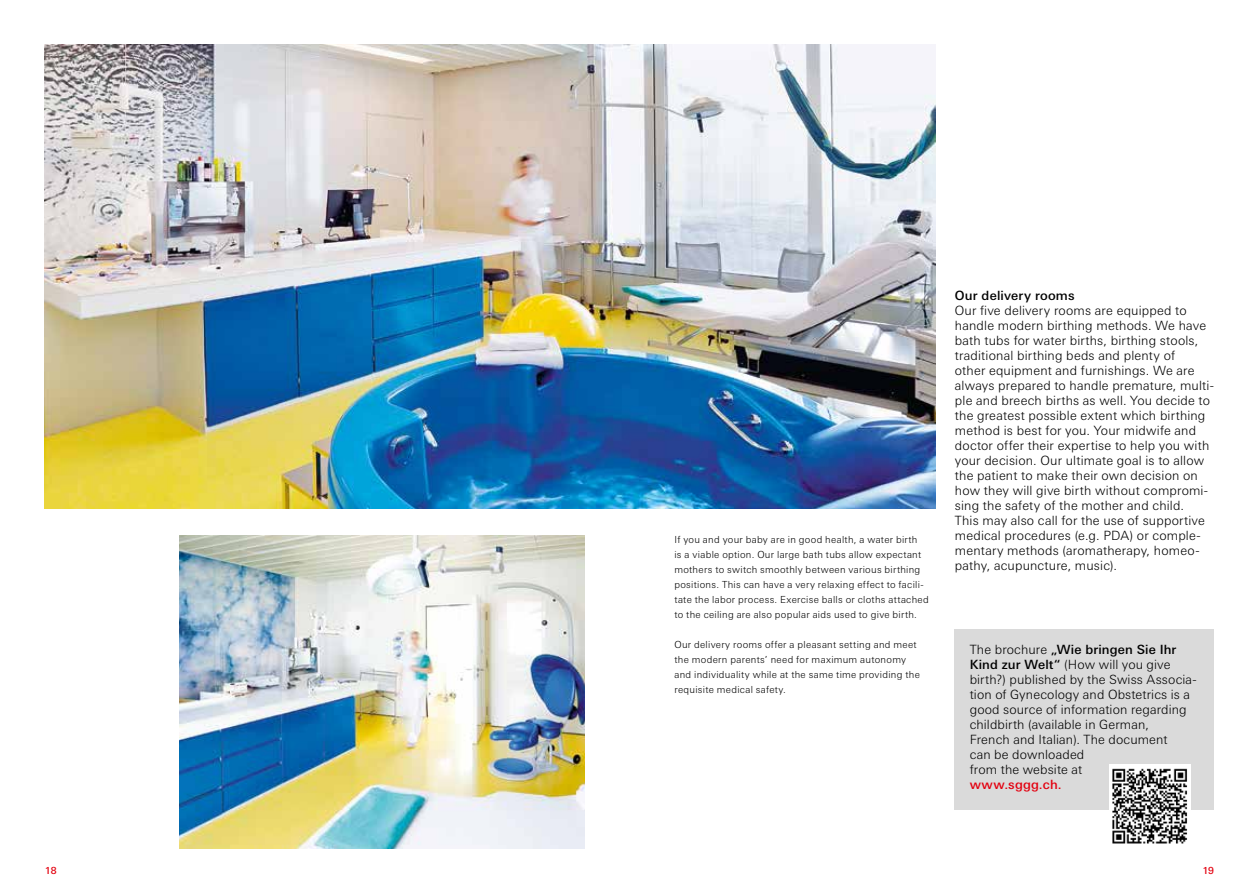
<style>
.page{position:relative;width:1259px;height:893px;background:#fff}
.page>*{position:absolute;margin:0;border:0;box-sizing:border-box;transform-origin:0 0}
.t1{font:300 12.75px/15px "Linotype Univers Basic";letter-spacing:.01em;color:#000}
.t2{font:500 12.75px "Linotype Univers Basic";letter-spacing:.02em;color:#000}
.t3{font:500 12.75px "Linotype Univers Basic";letter-spacing:.015em;color:#e3000f}
.t4{font:300 9.75px/15px "Linotype Univers Basic";letter-spacing:.03em;color:#000}
.t5{font:500 9.75px "Linotype Univers Basic";color:#e3000f}
.s1{font-weight:500}
</style>
<div class="page">
<img style="left:180px;top:536px;width:404px;height:312px">
<img style="left:45px;top:45px;width:890px;height:463px">
<div style="left:955px;top:630px;width:259px;height:180px;background:#dadada"></div>
<img style="left:1109px;top:765px;width:81px;height:79px">
<p class="t2" style="left:955px;top:288px;width:121px">Our delivery rooms</p>
<p class="t1" style="left:955px;top:302px;width:261px">Our five delivery rooms are equipped to handle modern birthing methods. We have bath tubs for water births, birthing stools, traditional birthing beds and plenty of<br>other equipment and furnishings. We are always prepared to handle premature, multi&shy;ple and breech births as well. You decide to the greatest possible extent which birthing method is best for you. Your midwife and doctor offer their expertise to help you with your decision. Our ultimate goal is to allow the patient to make their own decision on how they will give birth without compromi&shy;sing the safety of the mother and child.<br>This may also call for the use of supportive medical procedures (e.g. PDA) or comple&shy;mentary methods (aromatherapy, homeo&shy;pathy, acupuncture, music).</p>
<p class="t4" style="left:674px;top:532px;width:256px">If you and your baby are in good health, a water birth<br>is a viable option. Our large bath tubs allow expectant mothers to switch smoothly between various birthing positions. This can have a very relaxing effect to facili&shy;tate the labor process. Exercise balls or cloths attached to the ceiling are also popular aids used to give birth.</p>
<p class="t4" style="left:674px;top:637px;width:247px">Our delivery rooms offer a pleasant setting and meet the modern parents’ need for maximum autonomy and individuality while at the same time providing the requisite medical safety.</p>
<p class="t1" style="left:969px;top:642px;width:228px">The brochure <span class="s1">„Wie bringen Sie Ihr<br>Kind zur Welt“</span> (How will you give birth?) published by the Swiss Associa&shy;tion of Gynecology and Obstetrics is a good source of information regarding childbirth (available in German,<br>French and Italian). The document<br>can be downloaded<br>from the website at</p>
<p class="t3" style="left:969px;top:777px;width:93px">www.sggg.ch.</p>
<p class="t5" style="left:45px;top:865px;width:13px">18</p>
<p class="t5" style="left:1202px;top:865px;width:13px">19</p>
</div>
